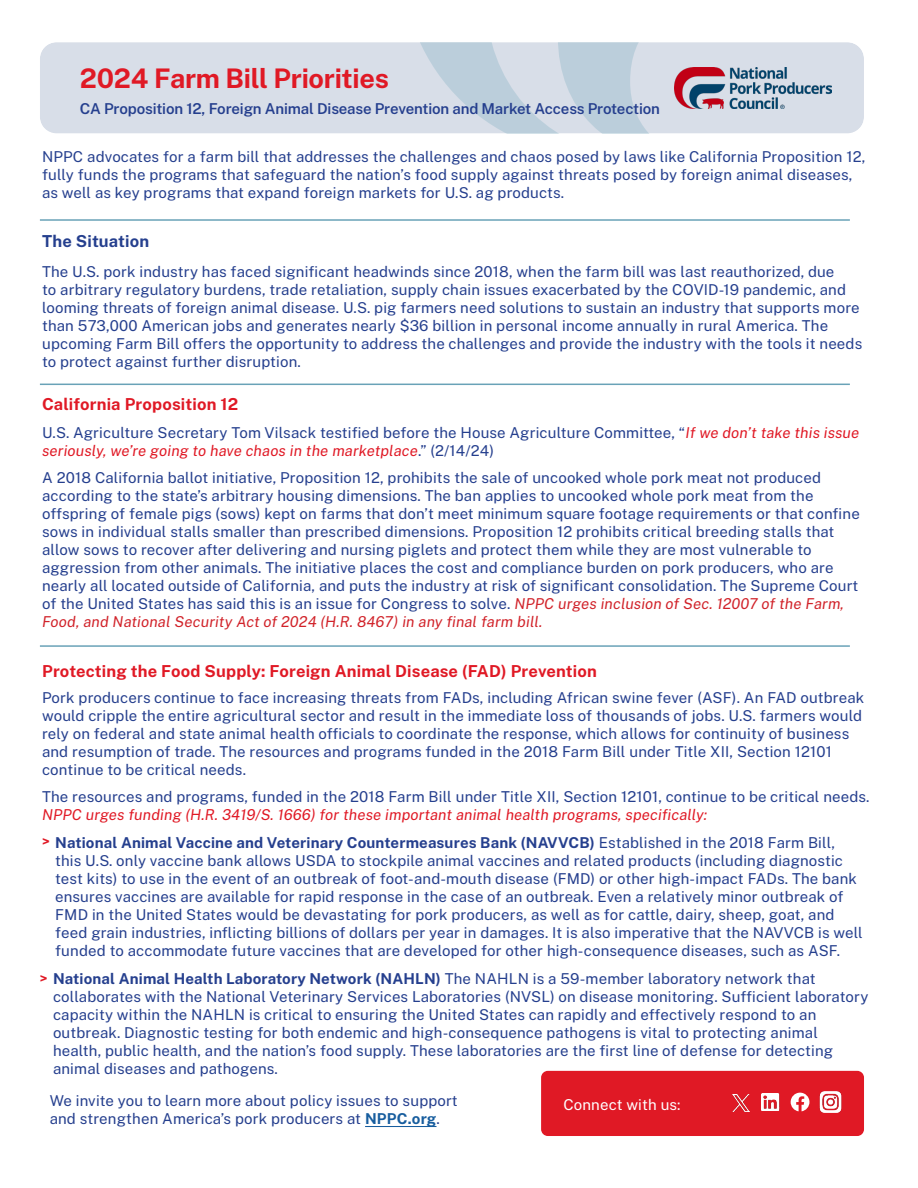
<style>
.page{position:relative;width:918px;height:1188px;background:#fff}
.page>*{position:absolute;margin:0;border:0;box-sizing:border-box;transform-origin:0 0}
.t1{font:700 27px "Public Sans";letter-spacing:-.01em;color:#e01925}
.t2{font:700 16.5px "Public Sans";letter-spacing:.01em;color:#e01925}
.t3{font:700 16.5px "Public Sans";letter-spacing:.01em;color:#253f8e}
.t4{font:15px/18px "Public Sans";letter-spacing:.01em;color:#253f8e}
.t5{font:600 15px "Public Sans";letter-spacing:-.01em;color:#253f8e}
.t6{font:15px "Public Sans";letter-spacing:.01em;color:#fff}
.t7{font:700 13.5px "Public Sans";color:#e01925}
.s1{font-style:italic;color:#e01925}
.s2{font-style:italic;color:#d1232a}
.s3{font-weight:700}
.s4{font-weight:700;color:#175d9e}
</style>
<div class="page">
<hr style="left:40px;top:219px;width:810px;height:2px;background:#69a2b7">
<hr style="left:365px;top:1126px;width:72px;height:1px;background:#175d9e">
<div style="left:40px;top:42px;width:824px;height:91px;background:#d8dee8;border-radius:17px"></div>
<svg style="left:401px;top:42px;width:418px;height:92px"></svg>
<img style="left:674px;top:68px;width:157px;height:41px">
<hr style="left:40px;top:384px;width:810px;height:1px;background:#69a2b7">
<hr style="left:40px;top:645px;width:810px;height:2px;background:#69a2b7">
<div style="left:541px;top:1071px;width:323px;height:65px;background:#e01925;border-radius:7px"></div>
<img style="left:762px;top:1093px;width:18px;height:18px">
<svg style="left:791px;top:1093px;width:18px;height:18px"></svg>
<img style="left:819px;top:1091px;width:23px;height:22px">
<img style="left:733px;top:1094px;width:17px;height:17px">
<p class="t1" style="left:80px;top:58px;width:311px">2024 Farm Bill Priorities</p>
<p class="t5" style="left:80px;top:98px;width:581px">CA Proposition 12, Foreign Animal Disease Prevention and Market Access Protection</p>
<p class="t4" style="left:42px;top:147px;width:825px">NPPC advocates for a farm bill that addresses the challenges and chaos posed by laws like California Proposition 12, fully funds the programs that safeguard the nation’s food supply against threats posed by foreign animal diseases, as well as key programs that expand foreign markets for U.S. ag products.</p>
<p class="t3" style="left:42px;top:229px;width:109px">The Situation</p>
<p class="t4" style="left:42px;top:262px;width:822px">The U.S. pork industry has faced significant headwinds since 2018, when the farm bill was last reauthorized, due<br>to arbitrary regulatory burdens, trade retaliation, supply chain issues exacerbated by the COVID-19 pandemic, and looming threats of foreign animal disease. U.S. pig farmers need solutions to sustain an industry that supports more than 573,000 American jobs and generates nearly $36 billion in personal income annually in rural America. The upcoming Farm Bill offers the opportunity to address the challenges and provide the industry with the tools it needs to protect against further disruption.</p>
<p class="t2" style="left:42px;top:392px;width:198px">California Proposition 12</p>
<p class="t4" style="left:42px;top:422px;width:819px">U.S. Agriculture Secretary Tom Vilsack testified before the House Agriculture Committee, “<span class="s1">If we don’t take this issue seriously, we’re going to have chaos in the marketplace</span>.” (2/14/24)</p>
<p class="t4" style="left:42px;top:467px;width:819px">A 2018 California ballot initiative, Proposition 12, prohibits the sale of uncooked whole pork meat not produced according to the state’s arbitrary housing dimensions. The ban applies to uncooked whole pork meat from the offspring of female pigs (sows) kept on farms that don’t meet minimum square footage requirements or that confine sows in individual stalls smaller than prescribed dimensions. Proposition 12 prohibits critical breeding stalls that allow sows to recover after delivering and nursing piglets and protect them while they are most vulnerable to aggression from other animals. The initiative places the cost and compliance burden on pork producers, who are nearly all located outside of California, and puts the industry at risk of significant consolidation. The Supreme Court of the United States has said this is an issue for Congress to solve. <span class="s2">NPPC urges inclusion of Sec. 12007 of the Farm, Food, and National Security Act of 2024 (H.R. 8467) in any final farm bill.</span></p>
<p class="t2" style="left:42px;top:659px;width:556px">Protecting the Food Supply: Foreign Animal Disease (FAD) Prevention</p>
<p class="t4" style="left:42px;top:688px;width:824px">Pork producers continue to face increasing threats from FADs, including African swine fever (ASF). An FAD outbreak would cripple the entire agricultural sector and result in the immediate loss of thousands of jobs. U.S. farmers would rely on federal and state animal health officials to coordinate the response, which allows for continuity of business and resumption of trade. The resources and programs funded in the 2018 Farm Bill under Title XII, Section 12101 continue to be critical needs.</p>
<p class="t4" style="left:42px;top:787px;width:829px">The resources and programs, funded in the 2018 Farm Bill under Title XII, Section 12101, continue to be critical needs.<br><span class="s1">NPPC urges funding (H.R. 3419/S. 1666) for these important animal health programs, specifically:</span></p>
<p class="t4" style="left:55px;top:833px;width:809px"><span class="s3">National Animal Vaccine and Veterinary Countermeasures Bank (NAVVCB)</span> Established in the 2018 Farm Bill, this U.S. only vaccine bank allows USDA to stockpile animal vaccines and related products (including diagnostic test kits) to use in the event of an outbreak of foot-and-mouth disease (FMD) or other high-impact FADs. The bank ensures vaccines are available for rapid response in the case of an outbreak. Even a relatively minor outbreak of FMD in the United States would be devastating for pork producers, as well as for cattle, dairy, sheep, goat, and feed grain industries, inflicting billions of dollars per year in damages. It is also imperative that the NAVVCB is well funded to accommodate future vaccines that are developed for other high-consequence diseases, such as ASF.</p>
<p class="t7" style="left:42px;top:832px;width:9px">&gt;</p>
<p class="t4" style="left:53px;top:969px;width:817px"><span class="s3">National Animal Health Laboratory Network (NAHLN)</span> The NAHLN is a 59-member laboratory network that collaborates with the National Veterinary Services Laboratories (NVSL) on disease monitoring. Sufficient laboratory capacity within the NAHLN is critical to ensuring the United States can rapidly and effectively respond to an outbreak. Diagnostic testing for both endemic and high-consequence pathogens is vital to protecting animal health, public health, and the nation’s food supply. These laboratories are the first line of defense for detecting animal diseases and pathogens.</p>
<p class="t7" style="left:40px;top:968px;width:9px">&gt;</p>
<p class="t4" style="left:50px;top:1091px;width:410px">We invite you to learn more about policy issues to support and strengthen America’s pork producers at <span class="s4">NPPC.org</span>.</p>
<p class="t6" style="left:563px;top:1095px;width:119px">Connect with us:</p>
</div>
